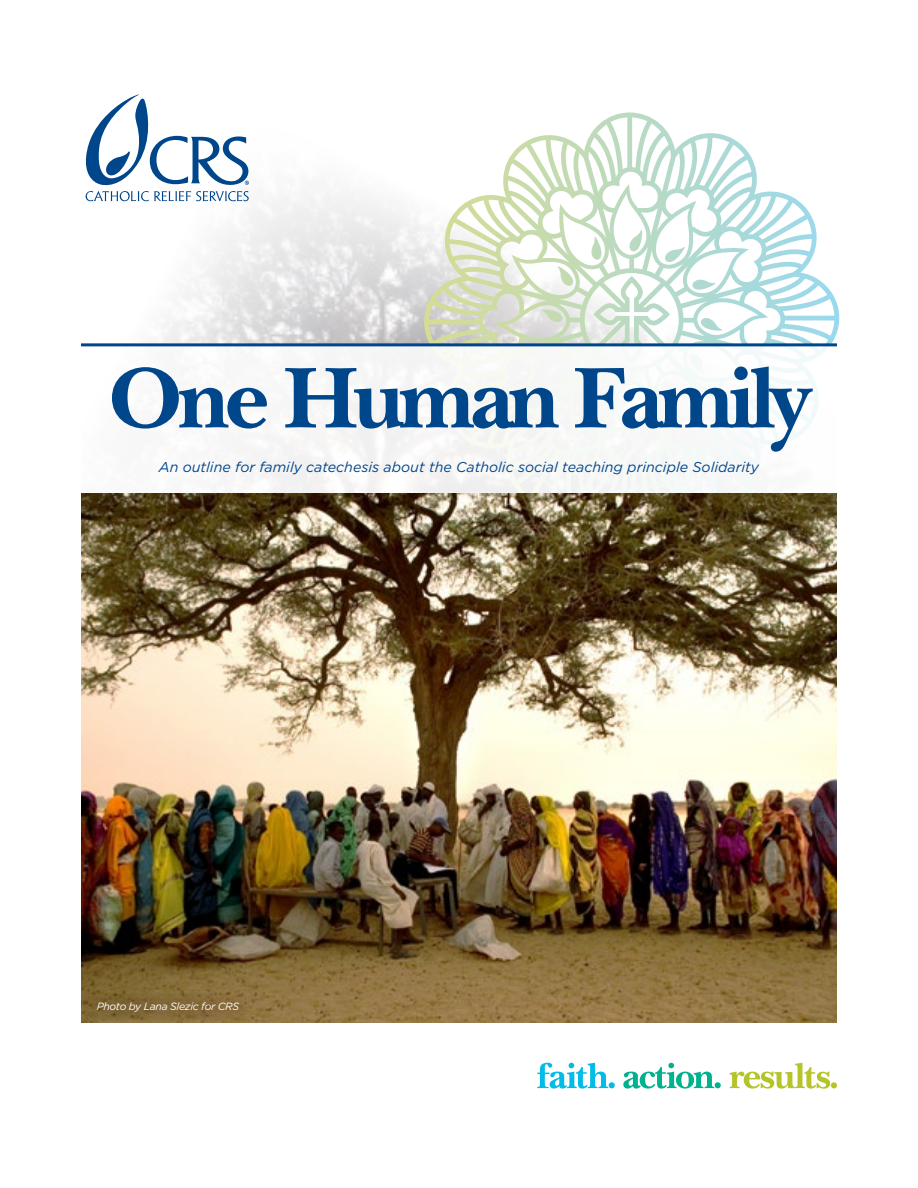
<style>
.page{position:relative;width:918px;height:1188px;background:#fff}
.page>*{position:absolute;margin:0;border:0;box-sizing:border-box;transform-origin:0 0}
.t1{font:700 90px "New Baskerville Std";letter-spacing:-.05em;color:#00468b}
.t2{font:italic 14.25px "Gotham";color:#00468b}
.t3{font:italic 10.5px "Gotham";letter-spacing:-.03em;color:#fff}
</style>
<div class="page">
<img style="left:85px;top:159px;width:339px;height:184px">
<svg style="left:424px;top:112px;width:416px;height:231px"></svg>
<div style="left:75px;top:346px;width:770px;height:147px;background:#f8f9f8"></div>
<svg style="left:537px;top:1063px;width:78px;height:26px"></svg>
<svg style="left:623px;top:1063px;width:98px;height:26px"></svg>
<svg style="left:730px;top:1063px;width:107px;height:26px"></svg>
<hr style="left:81px;top:343px;width:756px;height:3px;background:#00468b">
<svg style="left:86px;top:94px;width:163px;height:107px"></svg>
<img style="left:81px;top:493px;width:756px;height:530px">
<svg style="left:82px;top:993px;width:167px;height:28px;background:#816736"></svg>
<h1 class="t1" style="left:108px;top:346px;width:704px">One Human Family</h1>
<p class="t2" style="left:159px;top:458px;width:602px">An outline for family catechesis about the Catholic social teaching principle Solidarity</p>
<p class="t3" style="left:97px;top:999px;width:144px">Photo by Lana Slezic for CRS</p>
</div>
